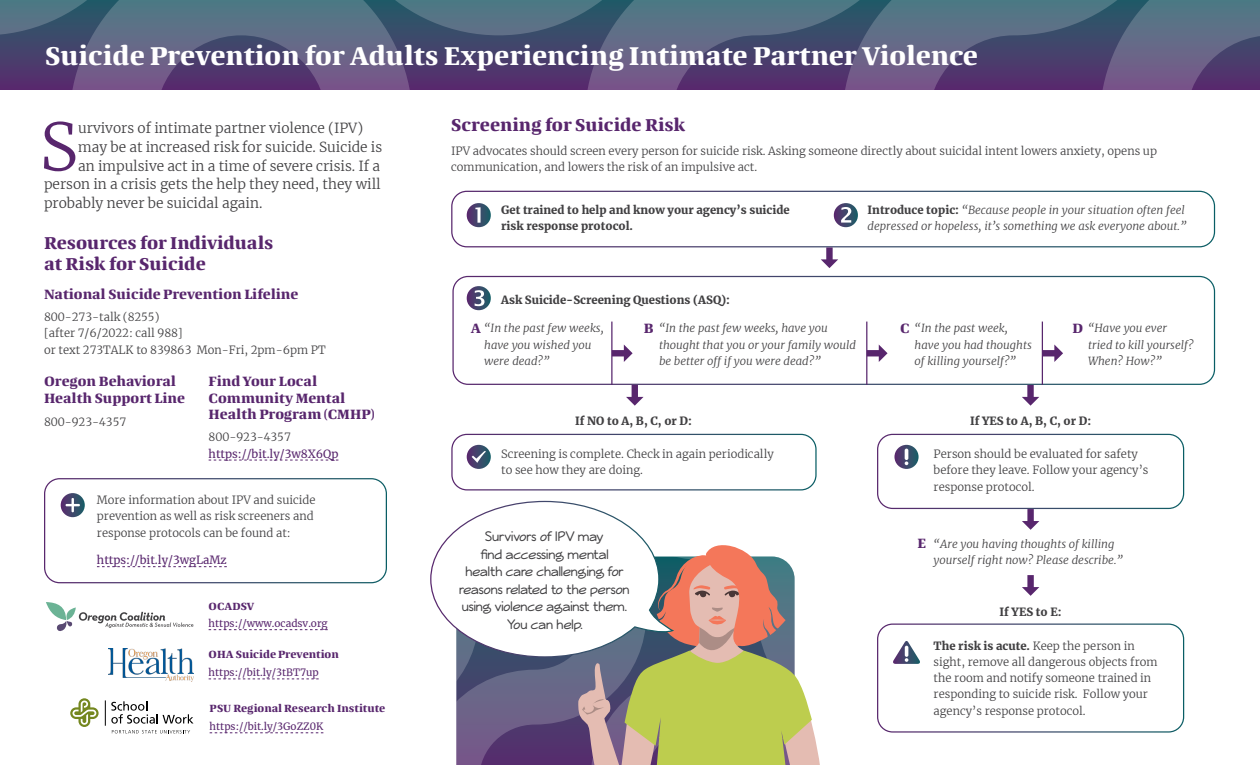
<style>
.page{position:relative;width:1260px;height:765px;background:#fff}
.page>*{position:absolute;margin:0;border:0;box-sizing:border-box;transform-origin:0 0}
.t1{font:300 65.38px "Merriweather";color:#58266d}
.t2{font:700 26.25px "Quador";color:#fff}
.t3{font:700 17.5px/21px "Quador";color:#58266d}
.t4{font:15px/17.5px "Veggieburger";color:#414042;text-align:center}
.t5{font:300 13.75px "Merriweather";color:#414042}
.t6{font:700 13.75px/16.5px "Quador";color:#58266d}
.t7{font:300 11.25px/16.2px "Merriweather";color:#414042}
.t8{font:italic 300 11.25px/16.2px "Merriweather";color:#414042}
.t9{font:900 11.25px/16.2px "Merriweather";color:#414042}
.t10{font:11.25px "Merriweather";color:#58266d}
.t11{font:700 10.62px "Quador";color:#58266d}
.t12{font:10px "Merriweather";color:#58266d}
.s1{font-weight:900;font-style:normal}
.s2{font-family:"Quador";font-weight:700;font-style:normal;font-size:13.75px;color:#58266d}
.s3{font-weight:900}
</style>
<div class="page">
<svg style="left:0;top:0;width:327px;height:90px;background:#55587b"></svg>
<svg style="left:327px;top:0;width:257px;height:90px;background:#515478"></svg>
<svg style="left:584px;top:0;width:516px;height:90px;background:#54577a"></svg>
<svg style="left:1100px;top:0;width:160px;height:90px;background:#595d7e"></svg>
<svg style="left:209px;top:460px;width:129px;height:1px"></svg>
<div style="left:44px;top:478px;width:343px;height:105px;border:1px solid #fff;border-radius:15px"></div>
<svg style="left:61px;top:493px;width:24px;height:24px"></svg>
<svg style="left:97px;top:566px;width:130px;height:1px"></svg>
<svg style="left:46px;top:602px;width:148px;height:29px"></svg>
<svg style="left:209px;top:629px;width:119px;height:1px"></svg>
<img style="left:109px;top:649px;width:84px;height:33px">
<svg style="left:209px;top:679px;width:110px;height:1px"></svg>
<svg style="left:70px;top:698px;width:29px;height:29px"></svg>
<svg style="left:105px;top:700px;width:88px;height:33px"></svg>
<svg style="left:210px;top:732px;width:113px;height:1px"></svg>
<div style="left:451px;top:191px;width:764px;height:56px;border:1px solid #fff;border-radius:15px"></div>
<svg style="left:467px;top:203px;width:24px;height:24px"></svg>
<svg style="left:834px;top:203px;width:24px;height:24px"></svg>
<svg style="left:821px;top:247px;width:17px;height:21px"></svg>
<div style="left:452px;top:276px;width:763px;height:109px;border:1px solid #fff;border-radius:15px"></div>
<svg style="left:467px;top:286px;width:24px;height:24px"></svg>
<svg style="left:613px;top:345px;width:20px;height:17px"></svg>
<hr style="left:611px;top:322px;width:2px;height:63px;background:#58266d">
<svg style="left:867px;top:345px;width:21px;height:17px"></svg>
<hr style="left:866px;top:322px;width:1px;height:63px;background:#58266d">
<svg style="left:1043px;top:345px;width:20px;height:17px"></svg>
<hr style="left:1042px;top:322px;width:1px;height:63px;background:#58266d">
<svg style="left:626px;top:385px;width:18px;height:21px"></svg>
<div style="left:451px;top:434px;width:366px;height:56px;border:1px solid #fff;border-radius:15px"></div>
<svg style="left:467px;top:445px;width:24px;height:24px"></svg>
<svg style="left:1022px;top:385px;width:17px;height:21px"></svg>
<div style="left:877px;top:434px;width:307px;height:75px;border:1px solid #fff;border-radius:15px"></div>
<svg style="left:894px;top:445px;width:25px;height:24px"></svg>
<svg style="left:1022px;top:509px;width:17px;height:21px"></svg>
<svg style="left:1022px;top:575px;width:17px;height:21px"></svg>
<div style="left:877px;top:624px;width:307px;height:109px;border:1px solid #fff;border-radius:15px"></div>
<svg style="left:893px;top:641px;width:27px;height:23px"></svg>
<svg style="left:430px;top:500px;width:390px;height:265px"></svg>
<h2 class="t2" style="left:45px;top:37px;width:935px">Suicide Prevention for Adults Experiencing Intimate Partner Violence</h2>
<h1 class="t1" style="left:40px;top:102px;width:40px">S</h1>
<p class="t5" style="left:78px;top:119px;width:286px">urvivors of intimate partner violence (IPV)</p>
<p class="t5" style="left:78px;top:137px;width:306px">may be at increased risk for suicide. Suicide is</p>
<p class="t5" style="left:78px;top:156px;width:304px">an impulsive act in a time of severe crisis. If a</p>
<p class="t5" style="left:44px;top:175px;width:338px">person in a crisis gets the help they need, they will</p>
<p class="t5" style="left:44px;top:194px;width:220px">probably never be suicidal again.</p>
<h3 class="t3" style="left:44px;top:232px;width:231px">Resources for Individuals at Risk for Suicide</h3>
<p class="t6" style="left:44px;top:286px;width:256px">National Suicide Prevention Lifeline</p>
<p class="t7" style="left:44px;top:309px;width:283px">800-273-talk (8255)<br>[after 7/6/2022: call 988]<br>or text 273TALK to 839863 Mon-Fri, 2pm-6pm PT</p>
<p class="t6" style="left:44px;top:373px;width:143px">Oregon Behavioral<br>Health Support Line</p>
<p class="t7" style="left:44px;top:413px;width:84px">800-923-4357</p>
<p class="t6" style="left:209px;top:373px;width:167px">Find Your Local<br>Community Mental<br>Health Program (CMHP)</p>
<p class="t7" style="left:209px;top:429px;width:84px">800-923-4357</p>
<p class="t10" style="left:209px;top:446px;width:131px">https://bit.ly/3w8X6Qp</p>
<p class="t7" style="left:97px;top:492px;width:220px">More information about IPV and suicide prevention as well as risk screeners and response protocols can be found at:</p>
<p class="t10" style="left:97px;top:552px;width:131px">https://bit.ly/3wgLaMz</p>
<p class="t11" style="left:209px;top:599px;width:47px">OCADSV</p>
<p class="t12" style="left:209px;top:617px;width:121px">https://www.ocadsv.org</p>
<p class="t11" style="left:209px;top:647px;width:132px">OHA Suicide Prevention</p>
<p class="t12" style="left:209px;top:666px;width:112px">https://bit.ly/3tBT7up</p>
<p class="t11" style="left:210px;top:700px;width:177px">PSU Regional Research Institute</p>
<p class="t12" style="left:210px;top:720px;width:115px">https://bit.ly/3GoZZ0K</p>
<h3 class="t3" style="left:451px;top:113px;width:236px">Screening for Suicide Risk</h3>
<p class="t7" style="left:451px;top:142px;width:707px">IPV advocates should screen every person for suicide risk. Asking someone directly about suicidal intent lowers anxiety, opens up communication, and lowers the risk of an impulsive act.</p>
<p class="t9" style="left:501px;top:201px;width:290px">Get trained to help and know your agency’s suicide risk response protocol.</p>
<p class="t8" style="left:868px;top:201px;width:320px"><span class="s1">Introduce topic:</span> “Because people in your situation often feel depressed or hopeless, it’s something we ask everyone about.”</p>
<p class="t9" style="left:501px;top:291px;width:230px">Ask Suicide-Screening Questions (ASQ):</p>
<p class="t8" style="left:484px;top:320px;width:121px;text-indent:-13px"><span class="s2">A</span> “In the past few weeks, have you wished you were dead?”</p>
<p class="t8" style="left:659px;top:320px;width:198px;text-indent:-15px"><span class="s2">B</span> “In the past few weeks, have you thought that you or your family would be better off if you were dead?”</p>
<p class="t8" style="left:915px;top:320px;width:119px;text-indent:-15px"><span class="s2">C</span> “In the past week, have you had thoughts of killing yourself?”</p>
<p class="t8" style="left:1088px;top:320px;width:107px;text-indent:-16px"><span class="s2">D</span> “Have you ever tried to kill yourself?<br>When? How?”</p>
<p class="t9" style="left:575px;top:412px;width:118px">If NO to A, B, C, or D:</p>
<p class="t7" style="left:501px;top:446px;width:274px">Screening is complete. Check in again periodically to see how they are doing.</p>
<h3 class="t4" style="left:459px;top:528px;width:172px">Survivors of IPV may<br>find accessing mental<br>health care challenging for reasons related to the person using violence against them.<br>You can help.</h3>
<p class="t9" style="left:970px;top:412px;width:123px">If YES to A, B, C, or D:</p>
<p class="t7" style="left:934px;top:446px;width:216px">Person should be evaluated for safety before they leave. Follow your agency’s response protocol.</p>
<p class="t8" style="left:934px;top:535px;width:191px;text-indent:-16px"><span class="s2">E</span> “Are you having thoughts of killing yourself right now? Please describe.”</p>
<p class="t9" style="left:1000px;top:603px;width:63px">If YES to E:</p>
<p class="t7" style="left:934px;top:637px;width:225px"><span class="s3">The risk is acute.</span> Keep the person in sight, remove all dangerous objects from the room and notify someone trained in responding to suicide risk. Follow your agency’s response protocol.</p>
</div>
